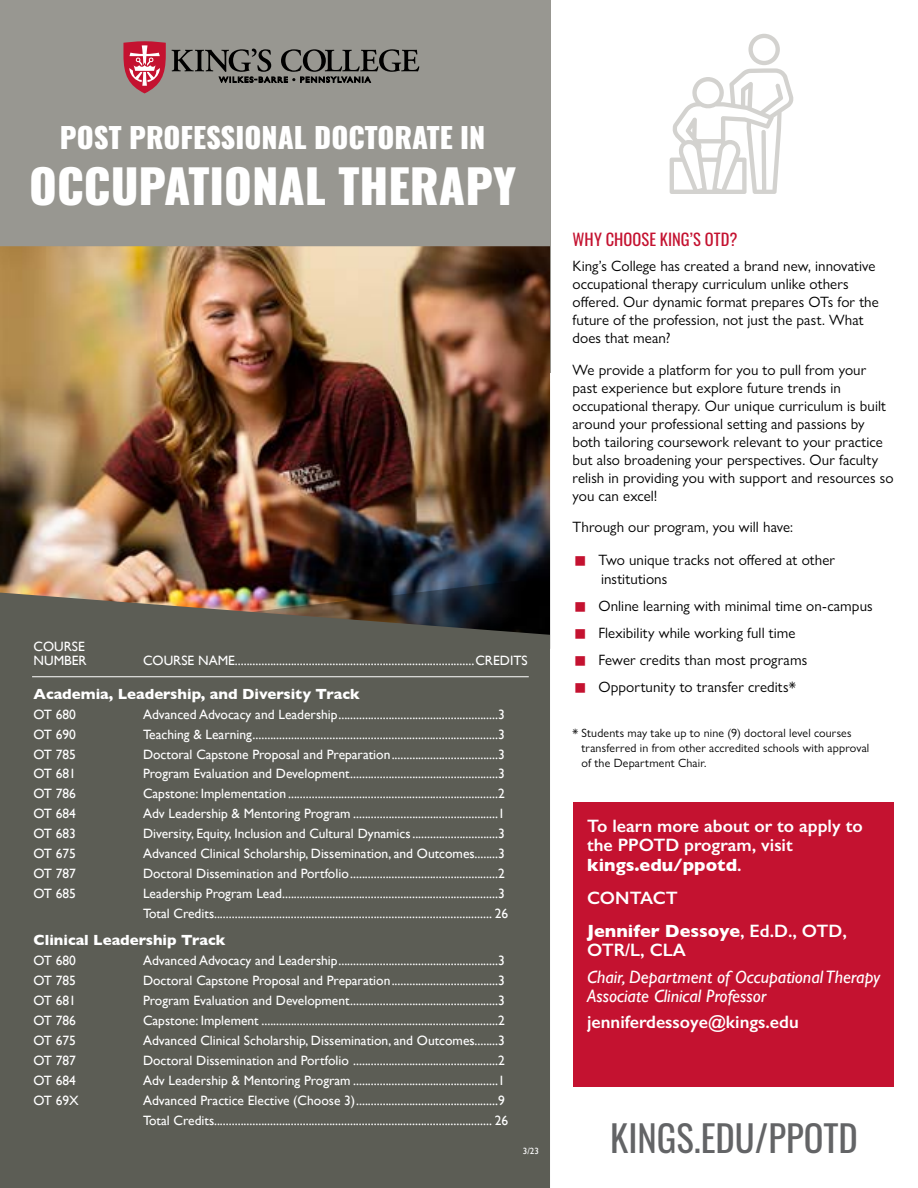
<style>
.page{position:relative;width:918px;height:1188px;background:#fff}
.page>*{position:absolute;margin:0;border:0;box-sizing:border-box;transform-origin:0 0}
.t1{font:800 46.5px "Oswald";color:#fff}
.t2{font:36.75px "Oswald";color:#636466}
.t3{font:800 28.35px "Oswald";color:#fff}
.t4{font:600 18px/19.5px "Gill Sans";color:#fff}
.t5{font:italic 18px/19.5px "Gill Sans";color:#fff}
.t6{font:16.5px "Oswald";letter-spacing:.005em;color:#c41230}
.t7{font:15px/18px "Gill Sans Nova";letter-spacing:.005em;color:#000}
.t8{font:700 15px "Gill Sans";color:#fff}
.t9{font:13.5px/20px "Gill Sans";color:#fff}
.t10{font:12px/15px "Gill Sans Nova";letter-spacing:.015em;color:#000}
.t11{font:9px "Gill Sans";color:#fff}
.s1{color:#c41230}
.s2{font-weight:700}
</style>
<div class="page">
<div style="left:0;top:0;width:550px;height:372px;background:#989791"></div>
<img style="left:0;top:246px;width:550px;height:331px">
<img style="left:0;top:577px;width:550px;height:16px">
<div style="left:573px;top:802px;width:321px;height:284px;background:#c41230"></div>
<svg style="left:123px;top:41px;width:43px;height:52px"></svg>
<svg style="left:172px;top:49px;width:247px;height:34px"></svg>
<div style="left:0;top:593px;width:550px;height:595px;background:#5c5d55"></div>
<hr style="left:32px;top:676px;width:497px;height:1px;background:#fff">
<svg style="left:670px;top:34px;width:124px;height:160px"></svg>
<p class="t3" style="left:60px;top:123px;width:427px">POST PROFESSIONAL DOCTORATE IN</p>
<p class="t1" style="left:29px;top:162px;width:489px">OCCUPATIONAL THERAPY</p>
<p class="t9" style="left:34px;top:640px;width:55px;line-height:13.5px">COURSE<br>NUMBER</p>
<p class="t9" style="left:143px;top:650px;width:386px">COURSE NAME.................................................................................CREDITS</p>
<p class="t8" style="left:34px;top:682px;width:328px">Academia, Leadership, and Diversity Track</p>
<p class="t9" style="left:34px;top:704px;width:44px">OT 680</p>
<p class="t9" style="left:143px;top:704px;width:363px">Advanced Advocacy and Leadership......................................................3</p>
<p class="t9" style="left:34px;top:724px;width:44px">OT 690</p>
<p class="t9" style="left:143px;top:724px;width:363px">Teaching &amp; Learning...................................................................................3</p>
<p class="t9" style="left:34px;top:744px;width:44px">OT 785</p>
<p class="t9" style="left:143px;top:744px;width:363px">Doctoral Capstone Proposal and Preparation....................................3</p>
<p class="t9" style="left:34px;top:764px;width:44px">OT 681</p>
<p class="t9" style="left:143px;top:764px;width:363px">Program Evaluation and Development..................................................3</p>
<p class="t9" style="left:34px;top:784px;width:44px">OT 786</p>
<p class="t9" style="left:143px;top:784px;width:363px">Capstone: Implementation .......................................................................2</p>
<p class="t9" style="left:34px;top:804px;width:44px">OT 684</p>
<p class="t9" style="left:143px;top:804px;width:363px">Adv Leadership &amp; Mentoring Program .................................................1</p>
<p class="t9" style="left:34px;top:824px;width:44px">OT 683</p>
<p class="t9" style="left:143px;top:824px;width:363px">Diversity, Equity, Inclusion and Cultural Dynamics.............................3</p>
<p class="t9" style="left:34px;top:844px;width:44px">OT 675</p>
<p class="t9" style="left:143px;top:844px;width:363px">Advanced Clinical Scholarship, Dissemination, and Outcomes........3</p>
<p class="t9" style="left:34px;top:864px;width:44px">OT 787</p>
<p class="t9" style="left:143px;top:864px;width:363px">Doctoral Dissemination and Portfolio..................................................2</p>
<p class="t9" style="left:34px;top:884px;width:44px">OT 685</p>
<p class="t9" style="left:143px;top:884px;width:367px">Leadership Program Lead.........................................................................3<br>Total Credits.............................................................................................. 26</p>
<p class="t8" style="left:34px;top:928px;width:193px">Clinical Leadership Track</p>
<p class="t9" style="left:34px;top:950px;width:44px">OT 680</p>
<p class="t9" style="left:143px;top:950px;width:363px">Advanced Advocacy and Leadership......................................................3</p>
<p class="t9" style="left:34px;top:970px;width:44px">OT 785</p>
<p class="t9" style="left:143px;top:970px;width:363px">Doctoral Capstone Proposal and Preparation....................................3</p>
<p class="t9" style="left:34px;top:990px;width:44px">OT 681</p>
<p class="t9" style="left:143px;top:990px;width:363px">Program Evaluation and Development..................................................3</p>
<p class="t9" style="left:34px;top:1010px;width:44px">OT 786</p>
<p class="t9" style="left:143px;top:1010px;width:363px">Capstone: Implement ................................................................................2</p>
<p class="t9" style="left:34px;top:1030px;width:44px">OT 675</p>
<p class="t9" style="left:143px;top:1030px;width:363px">Advanced Clinical Scholarship, Dissemination, and Outcomes........3</p>
<p class="t9" style="left:34px;top:1050px;width:44px">OT 787</p>
<p class="t9" style="left:143px;top:1050px;width:363px">Doctoral Dissemination and Portfolio .................................................2</p>
<p class="t9" style="left:34px;top:1070px;width:44px">OT 684</p>
<p class="t9" style="left:143px;top:1070px;width:363px">Adv Leadership &amp; Mentoring Program .................................................1</p>
<p class="t9" style="left:34px;top:1090px;width:47px">OT 69X</p>
<p class="t9" style="left:143px;top:1090px;width:367px">Advanced Practice Elective (Choose 3)................................................9<br>Total Credits.............................................................................................. 26</p>
<p class="t11" style="left:523px;top:1146px;width:18px">3/23</p>
<p class="t6" style="left:573px;top:225px;width:167px">WHY CHOOSE KING’S OTD?</p>
<p class="t7" style="left:573px;top:257px;width:308px">King’s College has created a brand new, innovative occupational therapy curriculum unlike others ofered. Our dynamic format prepares OTs for the future of the profession, not just the past. What does that mean?</p>
<p class="t7" style="left:573px;top:360px;width:322px">We provide a platform for you to pull from your past experience but explore future trends in occupational therapy. Our unique curriculum is built around your professional setting and passions by both tailoring coursework relevant to your practice but also broadening your perspectives. Our faculty relish in providing you with support and resources so you can excel!</p>
<p class="t7" style="left:573px;top:518px;width:222px">Through our program, you will have:</p>
<p class="t7" style="left:601px;top:551px;width:236px;line-height:18.8px;text-indent:-27px"><span class="s1">■</span> Two unique tracks not ofered at other institutions</p>
<p class="t7" style="left:574px;top:597px;width:300px"><span class="s1">■</span> Online learning with minimal time on-campus</p>
<p class="t7" style="left:574px;top:624px;width:223px"><span class="s1">■</span> Flexibility while working full time</p>
<p class="t7" style="left:574px;top:651px;width:235px"><span class="s1">■</span> Fewer credits than most programs</p>
<p class="t7" style="left:574px;top:678px;width:223px"><span class="s1">■</span> Opportunity to transfer credits*</p>
<p class="t10" style="left:582px;top:726px;width:289px;text-indent:-9px">* Students may take up to nine (9) doctoral level courses transferred in from other accredited schools with approval of the Department Chair.</p>
<p class="t4" style="left:587px;top:816px;width:277px">To learn more about or to apply to the PPOTD program, visit <span class="s2">kings.edu/ppotd</span>.</p>
<p class="t4" style="left:587px;top:888px;width:92px">CONTACT</p>
<h4 class="t4" style="left:587px;top:921px;width:261px"><span class="s2">Jennifer Dessoye</span>, Ed.D., OTD,<br>OTR/L, CLA</h4>
<p class="t5" style="left:587px;top:967px;width:294px">Chair, Department of Occupational Therapy<br>Associate Clinical Professor</p>
<h4 class="t4" style="left:587px;top:1012px;width:213px">jenniferdessoye@kings.edu</h4>
<p class="t2" style="left:610px;top:1105px;width:249px">KINGS.EDU/PPOTD</p>
</div>
